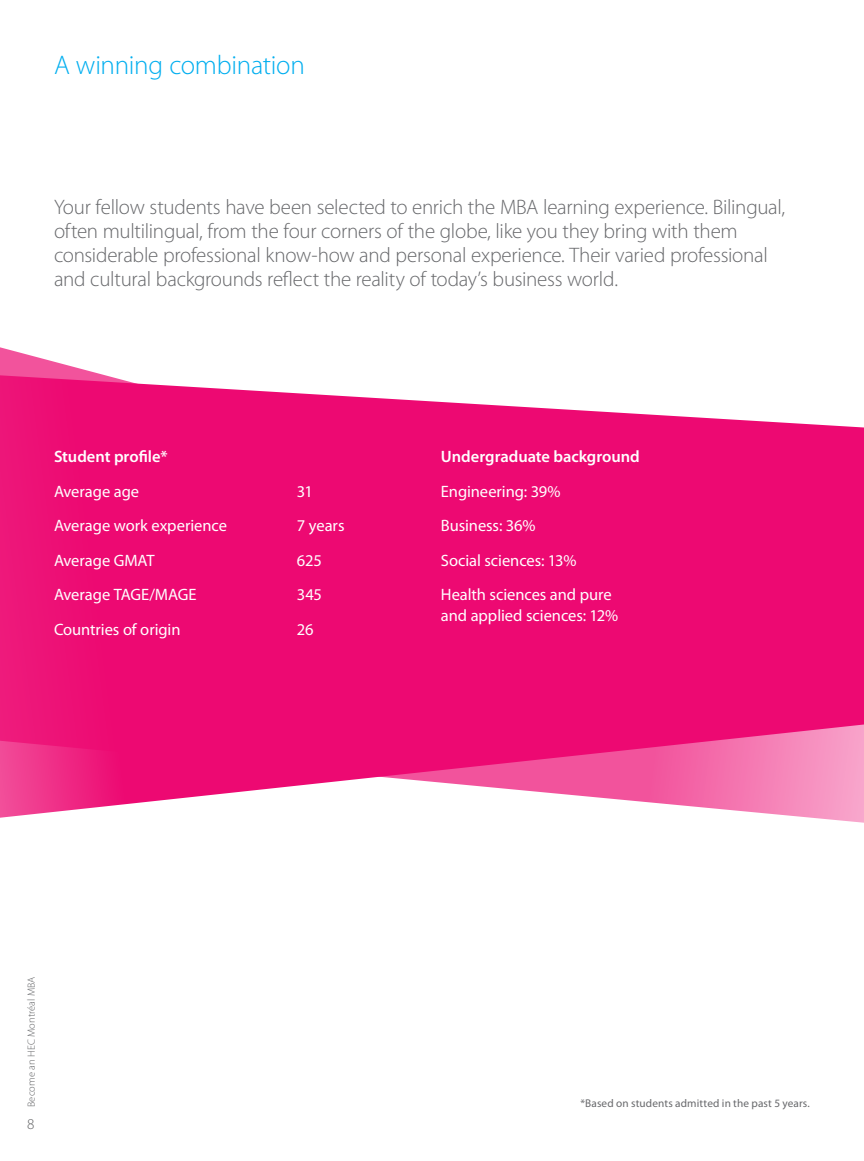
<style>
.page{position:relative;width:864px;height:1161px;background:#fff}
.page>*{position:absolute;margin:0;border:0;box-sizing:border-box;transform-origin:0 0}
.t1{font:300 27px "Myriad Pro";letter-spacing:-.01em;color:#00aeef}
.t2{font:300 21px/24px "Myriad Pro";letter-spacing:-.015em;color:#67686b}
.t3{font:16.5px/34.5px "Myriad Pro";letter-spacing:-.005em;color:#fff}
.t4{font:600 16.5px "Myriad Pro";color:#fff}
.t5{font:300 15px "Myriad Pro";color:#636466}
.t6{font:11.25px "Myriad Pro";letter-spacing:.01em;color:#67686b}
.t7{font:300 10.5px "Myriad Pro";letter-spacing:.01em;color:#636466}
</style>
<div class="page">
<svg style="left:0;top:370px;width:864px;height:449px;background:#ef2a85"></svg>
<p class="t1" style="left:54px;top:50px;width:253px">A winning combination</p>
<p class="t2" style="left:54px;top:195px;width:733px">Your fellow students have been selected to enrich the MBA learning experience. Bilingual, often multilingual, from the four corners of the globe, like you they bring with them considerable professional know-how and personal experience. Their varied professional and cultural backgrounds reflect the reality of today’s business world.</p>
<p class="t4" style="left:54px;top:448px;width:115px">Student profile*</p>
<p class="t3" style="left:54px;top:474px;width:87px">Average age</p>
<p class="t3" style="left:297px;top:474px;width:17px">31</p>
<p class="t3" style="left:54px;top:509px;width:174px">Average work experience</p>
<p class="t3" style="left:297px;top:509px;width:49px">7 years</p>
<p class="t3" style="left:54px;top:543px;width:102px">Average GMAT</p>
<p class="t3" style="left:297px;top:543px;width:26px">625</p>
<p class="t3" style="left:54px;top:578px;width:144px">Average TAGE/MAGE</p>
<p class="t3" style="left:297px;top:578px;width:27px">345</p>
<p class="t3" style="left:54px;top:612px;width:128px">Countries of origin</p>
<p class="t3" style="left:297px;top:612px;width:18px">26</p>
<p class="t4" style="left:441px;top:448px;width:200px">Undergraduate background</p>
<p class="t3" style="left:441px;top:474px;width:172px">Engineering: 39%<br>Business: 36%<br>Social sciences: 13%<br>Health sciences and pure</p>
<p class="t3" style="left:441px;top:599px;width:179px">and applied sciences: 12%</p>
<p class="t7" style="left:26px;top:1107px;width:132px;rotate:-90deg">Become an HEC Montréal MBA</p>
<p class="t5" style="left:27px;top:1116px;width:9px">8</p>
<p class="t6" style="left:580px;top:1097px;width:231px">*Based on students admitted in the past 5 years.</p>
</div>
